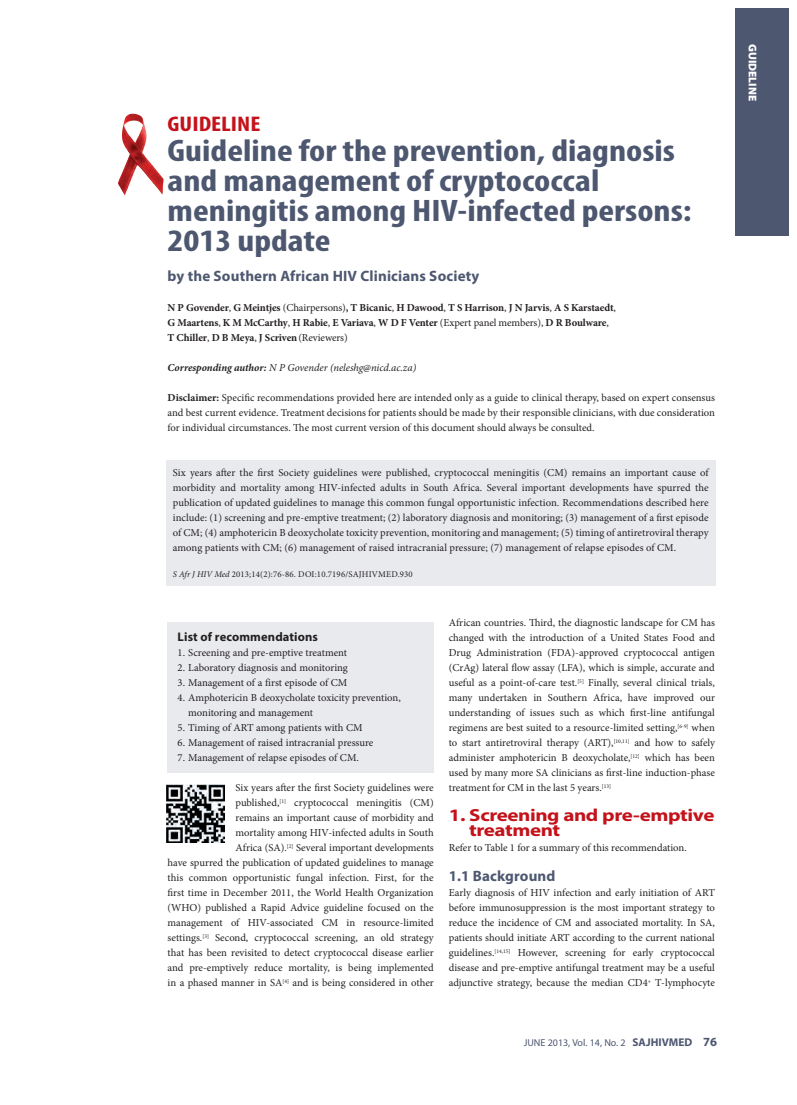
<style>
.page{position:relative;width:797px;height:1105px;background:#fff}
.page>*{position:absolute;margin:0;border:0;box-sizing:border-box;transform-origin:0 0}
.t1{font:700 condensed 31.25px/30px "Myriad Pro";color:#4d5770;scale:1.2 1}
.t2{font:700 condensed 21.25px "Myriad Pro";color:#c4121a;scale:1.2 1}
.t3{font:700 17.5px/15px "Myriad Pro";letter-spacing:-.02em;color:#c4121a;scale:1.2 1}
.t4{font:700 15px "Myriad Pro";letter-spacing:.01em;color:#4d5770}
.t5{font:700 12.5px "Myriad Pro";letter-spacing:.01em;color:#231f20}
.t6{font:900 11.25px "Myriad Pro";color:#fff}
.t7{font:10.62px/15px "Minion Pro";color:#231f20;text-align:justify}
.t8{font:700 10.62px/15px "Minion Pro";letter-spacing:-.01em;color:#231f20}
.t9{font:italic 10.62px "Minion Pro";letter-spacing:-.005em;color:#231f20}
.t10{font:10px "Myriad Pro";color:#4d5770}
.t11{font:8.75px "Minion Pro";letter-spacing:.02em;color:#231f20}
.s1{font-weight:400}
.s2{font-weight:700}
.s3{font-style:italic}
.s4{font-weight:700;font-size:11.25px}
.s5{font-weight:700;font-size:12.5px}
</style>
<div class="page">
<img style="left:118px;top:114px;width:46px;height:82px">
<div style="left:166px;top:460px;width:549px;height:126px;background:#e9eaee"></div>
<div style="left:735px;top:9px;width:53px;height:227px;background:#4d5770"></div>
<div style="left:167px;top:622px;width:266px;height:151px;background:#e9eaee"></div>
<img style="left:166px;top:785px;width:59px;height:57px">
<h2 class="t2" style="left:168px;top:111px;width:79px">GUIDELINE</h2>
<h1 class="t1" style="left:168px;top:135px;width:438px">Guideline for the prevention, diagnosis and management of cryptococcal meningitis among HIV-infected persons:<br>2013 update</h1>
<h3 class="t4" style="left:168px;top:266px;width:313px">by the Southern African HIV Clinicians Society</h3>
<p class="t8" style="left:168px;top:300px;width:450px">N P Govender<span class="s1">,</span> G Meintjes <span class="s1">(Chairpersons)</span>, T Bicanic<span class="s1">,</span> H Dawood<span class="s1">,</span> T S Harrison<span class="s1">,</span> J N Jarvis<span class="s1">,</span> A S Karstaedt<span class="s1">,<br></span>G Maartens<span class="s1">,</span> K M McCarthy<span class="s1">,</span> H Rabie<span class="s1">,</span> E Variava<span class="s1">,</span> W D F Venter <span class="s1">(Expert panel members),</span> D R Boulware<span class="s1">,<br></span>T Chiller<span class="s1">,</span> D B Meya<span class="s1">,</span> J Scriven<span class="s1">(Reviewers)</span></p>
<p class="t9" style="left:168px;top:361px;width:250px"><span class="s2">Corresponding author:</span> N P Govender (neleshg@nicd.ac.za)</p>
<p class="t7" style="left:168px;top:390px;width:549px"><span class="s2">Disclaimer:</span> Specific recommendations provided here are intended only as a guide to clinical therapy, based on expert consensus and best current evidence. Treatment decisions for patients should be made by their responsible clinicians, with due consideration for individual circumstances. The most current version of this document should always be consulted.</p>
<p class="t7" style="left:173px;top:465px;width:537px">Six years after the first Society guidelines were published, cryptococcal meningitis (CM) remains an important cause of morbidity and mortality among HIV-infected adults in South Africa. Several important developments have spurred the publication of updated guidelines to manage this common fungal opportunistic infection<span class="s3">.</span> Recommendations described here include: (1) screening and pre-emptive treatment; (2) laboratory diagnosis and monitoring; (3) management of a first episode of CM; (4) amphotericin B deoxycholate toxicity prevention, monitoring and management; (5) timing of antiretroviral therapy among patients with CM; (6) management of raised intracranial pressure; (7) management of relapse episodes of CM.</p>
<p class="t11" style="left:173px;top:568px;width:241px"><span class="s3">S Afr J HIV Med</span> 2013;14(2):76-86. DOI:10.7196/SAJHIVMED.930</p>
<p class="t5" style="left:178px;top:629px;width:142px">List of recommendations</p>
<p class="t7" style="left:178px;top:645px;width:171px">1. Screening and pre-emptive treatment</p>
<p class="t7" style="left:178px;top:660px;width:172px">2. Laboratory diagnosis and monitoring</p>
<p class="t7" style="left:178px;top:675px;width:171px">3. Management of a first episode of CM</p>
<p class="t7" style="left:188px;top:690px;width:214px;text-indent:-11px">4. Amphotericin B deoxycholate toxicity prevention, monitoring and management</p>
<p class="t7" style="left:178px;top:720px;width:186px">5. Timing of ART among patients with CM</p>
<p class="t7" style="left:178px;top:735px;width:197px">6. Management of raised intracranial pressure</p>
<p class="t7" style="left:178px;top:750px;width:183px">7. Management of relapse episodes of CM.</p>
<p class="t7" style="left:168px;top:780px;width:268px;text-align:right">Six years after the first Society guidelines were<br>published,<sup>[1]</sup> cryptococcal meningitis (CM)<br>remains an important cause of morbidity and<br>mortality among HIV-infected adults in South<br>Africa (SA).<sup>[2]</sup> Several important developments<br>have spurred the publication of updated guidelines to manage this common opportunistic fungal infection. First, for the first time in December 2011, the World Health Organization (WHO) published a Rapid Advice guideline focused on the management of HIV-associated CM in resource-limited settings.<sup>[3]</sup> Second, cryptococcal screening, an old strategy that has been revisited to detect cryptococcal disease earlier and pre-emptively reduce mortality, is being implemented in a phased manner in SA<sup>[4]</sup> and is being considered in other</p>
<p class="t7" style="left:449px;top:615px;width:268px">African countries. Third, the diagnostic landscape for CM has changed with the introduction of a United States Food and Drug Administration (FDA)-approved cryptococcal antigen (CrAg) lateral flow assay (LFA), which is simple, accurate and useful as a point-of-care test.<sup>[5]</sup> Finally, several clinical trials, many undertaken in Southern Africa, have improved our understanding of issues such as which first-line antifungal regimens are best suited to a resource-limited setting,<sup>[6-9]</sup> when to start antiretroviral therapy (ART),<sup>[10,11]</sup> and how to safely administer amphotericin B deoxycholate,<sup>[12]</sup> which has been used by many more SA clinicians as first-line induction-phase treatment for CM in the last 5 years.<sup>[13]</sup></p>
<h3 class="t3" style="left:469px;top:807px;width:206px;text-indent:-21px">1. Screening and pre-emptive treatment</h3>
<p class="t7" style="left:449px;top:840px;width:239px">Refer to Table 1 for a summary of this recommendation.</p>
<h3 class="t4" style="left:449px;top:866px;width:108px">1.1 Background</h3>
<p class="t7" style="left:449px;top:885px;width:268px">Early diagnosis of HIV infection and early initiation of ART before immunosuppression is the most important strategy to reduce the incidence of CM and associated mortality. In SA, patients should initiate ART according to the current national guidelines.<sup>[14,15]</sup> However, screening for early cryptococcal disease and pre-emptive antifungal treatment may be a useful adjunctive strategy, because the median CD4<sup>+</sup> T-lymphocyte</p>
<p class="t10" style="left:523px;top:1036px;width:195px">JUNE 2013, Vol. 14, No. 2 <span class="s4">SAJHIVMED</span> <span class="s5">76</span></p>
<p class="t6" style="left:759px;top:44px;width:58px;rotate:90deg">GUIDELINE</p>
<p class="t6" style="left:759px;top:45px;width:98px;rotate:90deg">OR GINAL ARTICLE</p>
</div>
